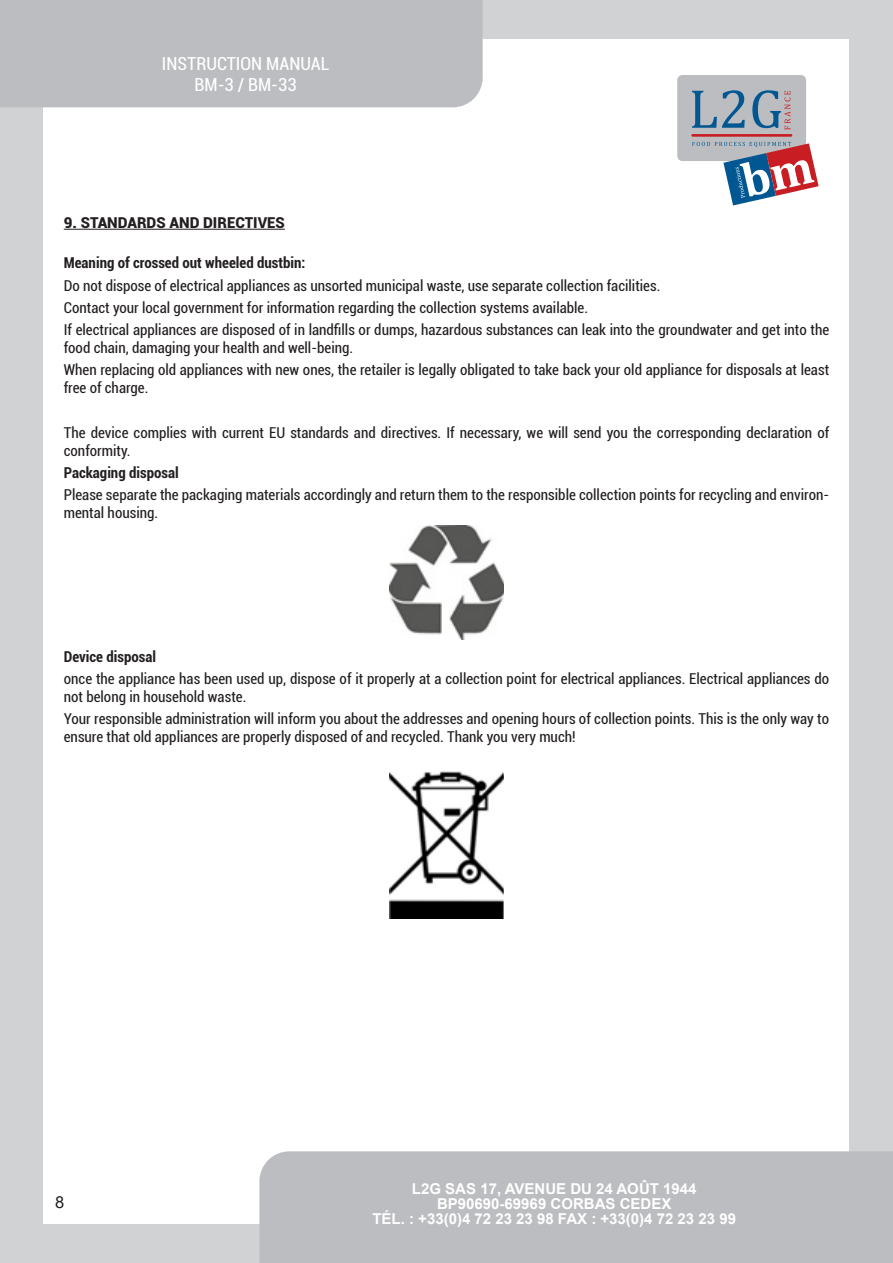
<style>
.page{position:relative;width:893px;height:1263px;background:#d1d2d4}
.page>*{position:absolute;margin:0;border:0;box-sizing:border-box;transform-origin:0 0}
.t1{font:condensed 18px/21px "Roboto";color:#fff;text-align:center}
.t2{font:16.5px "Arial";color:#231f20}
.paragraphe{font:condensed 15px/18px "Roboto";color:#231f20}
.t3{font:700 15px/15px "Arial";color:#fff;text-align:center}
.paragraphe-2{font:700 condensed 15px "Roboto";color:#231f20}
.paragraphe-3{font:900 15px "Roboto";color:#231f20}
</style>
<div class="page">
<div style="left:44px;top:39px;width:805px;height:1185px;background:#fff"></div>
<div style="left:0;top:0;width:483px;height:107px;background:#bcbdc0"></div>
<div style="left:259px;top:1151px;width:634px;height:112px;background:#bcbdc0"></div>
<div style="left:677px;top:75px;width:129px;height:86px;background:#bcbdc0;border-radius:5px"></div>
<svg style="left:692px;top:90px;width:53px;height:38px"></svg>
<svg style="left:752px;top:90px;width:38px;height:40px"></svg>
<hr style="left:691px;top:134px;width:101px;height:3px;background:#c81d23">
<svg style="left:692px;top:142px;width:127px;height:63px"></svg>
<hr style="left:64px;top:229px;width:221px;height:1px;background:#231f20">
<img style="left:389px;top:526px;width:114px;height:114px">
<img style="left:389px;top:772px;width:114px;height:147px">
<p class="t1" style="left:162px;top:52px;width:169px">INSTRUCTION MANUAL<br>BM-3 / BM-33</p>
<p class="paragraphe-3" style="left:64px;top:212px;width:223px">9. STANDARDS AND DIRECTIVES</p>
<p class="paragraphe-2" style="left:64px;top:252px;width:243px">Meaning of crossed out wheeled dustbin:</p>
<p class="paragraphe" style="left:64px;top:276px;width:598px">Do not dispose of electrical appliances as unsorted municipal waste, use separate collection facilities.</p>
<p class="paragraphe" style="left:64px;top:298px;width:526px">Contact your local government for information regarding the collection systems available.</p>
<p class="paragraphe" style="left:64px;top:320px;width:767px">If electrical appliances are disposed of in landfills or dumps, hazardous substances can leak into the groundwater and get into the food chain, damaging your health and well-being.</p>
<p class="paragraphe" style="left:64px;top:361px;width:767px">When replacing old appliances with new ones, the retailer is legally obligated to take back your old appliance for disposals at least free of charge.</p>
<p class="paragraphe" style="left:64px;top:423px;width:767px">The device complies with current EU standards and directives. If necessary, we will send you the corresponding declaration of conformity.</p>
<p class="paragraphe-2" style="left:64px;top:462px;width:116px">Packaging disposal</p>
<p class="paragraphe" style="left:64px;top:486px;width:767px">Please separate the packaging materials accordingly and return them to the responsible collection points for recycling and environ&shy;mental housing.</p>
<p class="paragraphe-2" style="left:64px;top:646px;width:94px">Device disposal</p>
<p class="paragraphe" style="left:64px;top:669px;width:767px">once the appliance has been used up, dispose of it properly at a collection point for electrical appliances. Electrical appliances do not belong in household waste.</p>
<p class="paragraphe" style="left:64px;top:710px;width:767px">Your responsible administration will inform you about the addresses and opening hours of collection points. This is the only way to ensure that old appliances are properly disposed of and recycled. Thank you very much!</p>
<p class="t2" style="left:55px;top:1191px;width:11px">8</p>
<p class="t3" style="left:372px;top:1181px;width:365px">L2G SAS 17, AVENUE DU 24 AOÛT 1944<br>BP90690-69969 CORBAS CEDEX<br>TÉL. : +33(0)4 72 23 23 98 FAX : +33(0)4 72 23 23 99</p>
</div>
